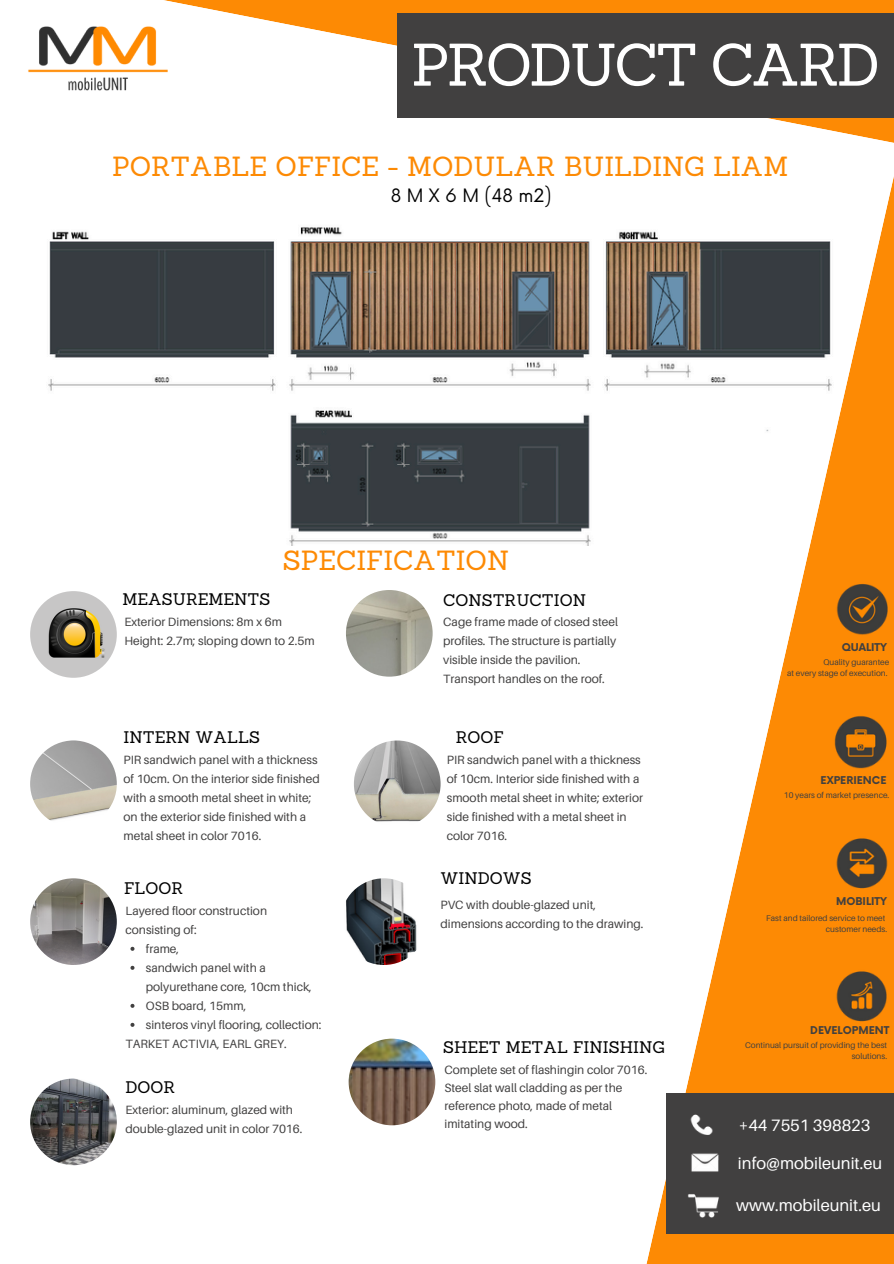
<style>
.page{position:relative;width:894px;height:1264px;background:#fff}
.page>*{position:absolute;margin:0;border:0;box-sizing:border-box;transform-origin:0 0}
.t1{font:58.5px "Sanchez";letter-spacing:-.05em;color:#fff}
.t2{font:27px "Sanchez";color:#fd8a04}
.t3{font:18px "Now";letter-spacing:.3em;color:#000}
.t4{font:16.5px "Aileron";color:#fff}
.t5{font:16.35px "Sanchez";color:#000}
.t6{font:12px/19px "Aileron";color:#414040}
.t7{font:700 10.5px "Now";color:#414040}
.t8{font:8.25px/10.9px "Aileron";color:#414040;text-align:right}
</style>
<div class="page">
<svg style="left:197px;top:0;width:441px;height:46px;fill:#fd8a04"></svg>
<img style="left:28px;top:0;width:169px;height:91px">
<div style="left:397px;top:14px;width:496px;height:104px;background:#414040"></div>
<img style="left:48px;top:227px;width:590px;height:318px">
<svg style="left:638px;top:0;width:255px;height:1263px"></svg>
<img style="left:797px;top:556px;width:96px;height:93px">
<img style="left:797px;top:817px;width:96px;height:92px">
<img style="left:795px;top:950px;width:98px;height:92px">
<img style="left:797px;top:695px;width:96px;height:96px">
<div style="left:666px;top:1093px;width:227px;height:140px;background:#414040"></div>
<img style="left:651px;top:1162px;width:68px;height:38px">
<img style="left:657px;top:1165px;width:102px;height:74px">
<img style="left:647px;top:1087px;width:104px;height:75px">
<img style="left:30px;top:740px;width:87px;height:87px;border-radius:50%">
<img style="left:30px;top:591px;width:87px;height:86px;border-radius:50%">
<img style="left:30px;top:878px;width:87px;height:87px;border-radius:50%">
<img style="left:30px;top:1078px;width:87px;height:87px;border-radius:50%">
<img style="left:340px;top:878px;width:87px;height:87px;border-radius:50%">
<img style="left:346px;top:590px;width:86px;height:86px;border-radius:50%">
<img style="left:348px;top:1038px;width:87px;height:87px;border-radius:50%">
<img style="left:354px;top:740px;width:86px;height:87px;border-radius:50%">
<svg style="left:130px;top:946px;width:4px;height:4px"></svg>
<svg style="left:130px;top:965px;width:4px;height:4px"></svg>
<svg style="left:130px;top:1003px;width:4px;height:4px"></svg>
<svg style="left:130px;top:1022px;width:4px;height:4px"></svg>
<h3 class="t1" style="left:411px;top:27px;width:470px">PRODUCT CARD</h3>
<h6 class="t2" style="left:112px;top:149px;width:677px">PORTABLE OFFICE - MODULAR BUILDING LIAM</h6>
<h3 class="t3" style="left:390px;top:186px;width:162px">8MX6M(48m2)</h3>
<p class="t5" style="left:122px;top:589px;width:149px">MEASUREMENTS</p>
<h6 class="t2" style="left:282px;top:543px;width:228px">SPECIFICATION</h6>
<p class="t5" style="left:443px;top:590px;width:144px">CONSTRUCTION</p>
<p class="t6" style="left:124px;top:612px;width:192px">Exterior Dimensions: 8m x 6m<br>Height: 2.7m; sloping down to 2.5m</p>
<h6 class="t5" style="left:123px;top:726px;width:138px">INTERN WALLS</h6>
<p class="t6" style="left:123px;top:750px;width:198px">PIR sandwich panel with a thickness of 10cm. On the interior side finished with a smooth metal sheet in white; on the exterior side finished with a metal sheet in color 7016.</p>
<h3 class="t5" style="left:124px;top:877px;width:60px">FLOOR</h3>
<h3 class="t6" style="left:125px;top:900px;width:143px">Layered floor construction consisting of:</h3>
<p class="t6" style="left:146px;top:938px;width:35px">frame,</p>
<p class="t6" style="left:146px;top:957px;width:167px">sandwich panel with a polyurethane core, 10cm thick,</p>
<h6 class="t6" style="left:146px;top:995px;width:102px">OSB board, 15mm,</h6>
<h6 class="t6" style="left:146px;top:1014px;width:177px">sinteros vinyl flooring, collection:</h6>
<h3 class="t6" style="left:125px;top:1033px;width:163px">TARKET ACTIVIA, EARL GREY.</h3>
<h6 class="t5" style="left:125px;top:1076px;width:51px">DOOR</h6>
<p class="t6" style="left:125px;top:1100px;width:178px">Exterior: aluminum, glazed with double-glazed unit in color 7016.</p>
<h2 class="t6" style="left:443px;top:612px;width:176px">Cage frame made of closed steel profiles. The structure is partially visible inside the pavilion.<br>Transport handles on the roof.</h2>
<h2 class="t5" style="left:456px;top:726px;width:49px">ROOF</h2>
<p class="t6" style="left:446px;top:750px;width:198px">PIR sandwich panel with a thickness of 10cm. Interior side finished with a smooth metal sheet in white; exterior side finished with a metal sheet in color 7016.</p>
<h4 class="t5" style="left:440px;top:867px;width:92px">WINDOWS</h4>
<h3 class="t6" style="left:440px;top:895px;width:204px">PVC with double-glazed unit, dimensions according to the drawing.</h3>
<p class="t5" style="left:443px;top:1036px;width:223px">SHEET METAL FINISHING</p>
<p class="t6" style="left:444px;top:1060px;width:204px;line-height:18px">Complete set of flashingin color 7016.<br>Steel slat wall cladding as per the reference photo, made of metal imitating wood.</p>
<p class="t7" style="left:841px;top:641px;width:47px">QUALITY</p>
<p class="t8" style="left:823px;top:656px;width:67px">Quality guarantee</p>
<p class="t8" style="left:787px;top:667px;width:102px">at every stage of execution.</p>
<h1 class="t7" style="left:820px;top:774px;width:67px">EXPERIENCE</h1>
<p class="t8" style="left:783px;top:789px;width:107px">10 years of market presence.</p>
<p class="t7" style="left:835px;top:895px;width:52px">MOBILITY</p>
<p class="t8" style="left:766px;top:912px;width:121px">Fast and tailored service to meet</p>
<p class="t8" style="left:825px;top:923px;width:63px">customer needs.</p>
<p class="t7" style="left:810px;top:1024px;width:80px">DEVELOPMENT</p>
<p class="t8" style="left:744px;top:1039px;width:143px">Continual pursuit of providing the best solutions.</p>
<p class="t4" style="left:738px;top:1114px;width:133px">+44 7551 398823</p>
<p class="t4" style="left:737px;top:1152px;width:146px">info@mobileunit.eu</p>
<p class="t4" style="left:736px;top:1195px;width:146px">www.mobileunit.eu</p>
</div>
